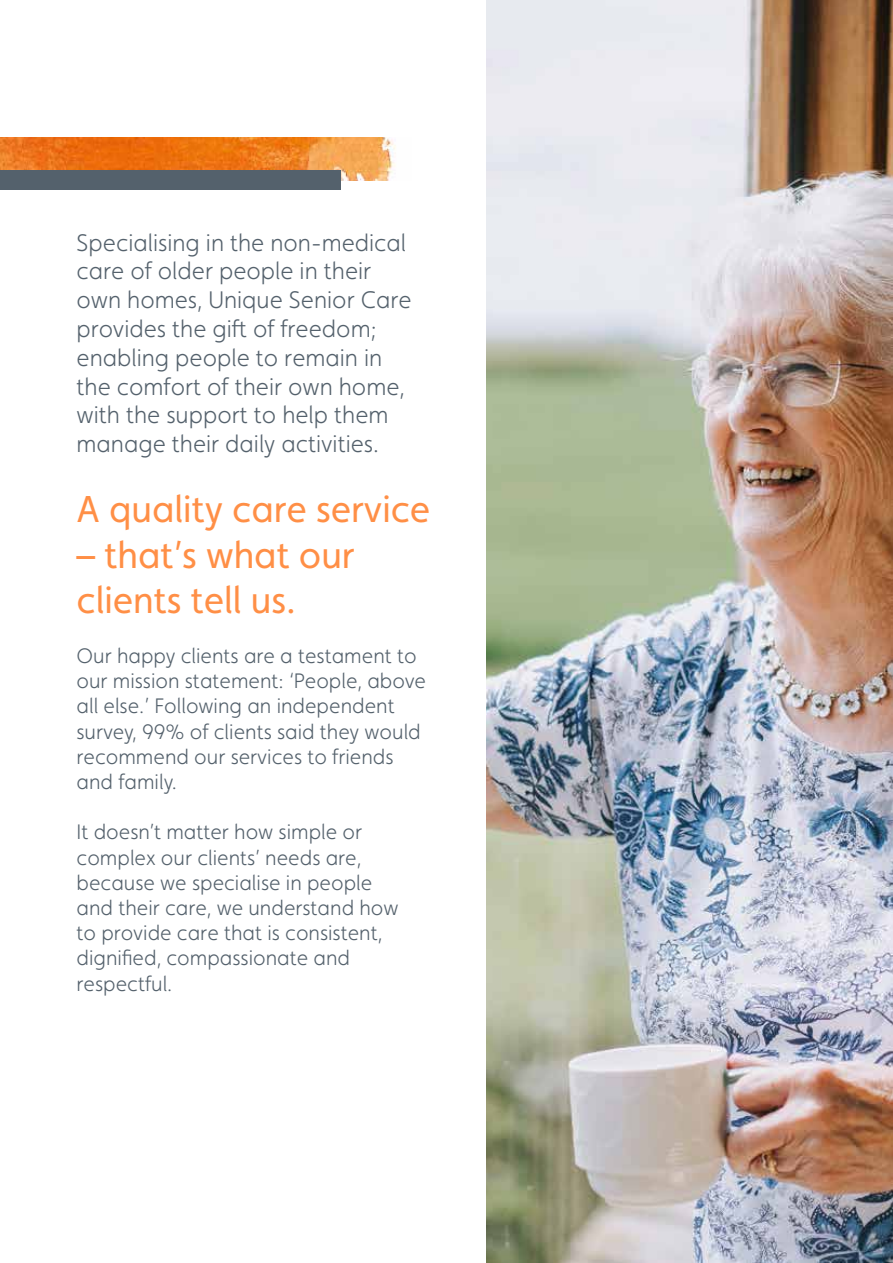
<style>
.page{position:relative;width:893px;height:1263px;background:#fff}
.page>*{position:absolute;margin:0;border:0;box-sizing:border-box;transform-origin:0 0}
.t1{font:37.5px/45px "Faricy New";color:#ff8f46}
.t2{font:300 24px/28.8px "Faricy New";color:#54616c}
.t3{font:300 21px/25.2px "Faricy New";color:#54616c}
</style>
<div class="page">
<img style="left:0;top:137px;width:396px;height:44px">
<div style="left:0;top:170px;width:340px;height:20px;background:#54616c"></div>
<img style="left:486px;top:0;width:407px;height:1263px">
<p class="t2" style="left:77px;top:228px;width:337px">Specialising in the non-medical care of older people in their own homes, Unique Senior Care provides the gift of freedom; enabling people to remain in the comfort of their own home, with the support to help them manage their daily activities.</p>
<h1 class="t1" style="left:77px;top:487px;width:355px">A quality care service</h1>
<h1 class="t1" style="left:77px;top:532px;width:280px">– that’s what our clients tell us.</h1>
<p class="t3" style="left:77px;top:643px;width:351px">Our happy clients are a testament to our mission statement: ‘People, above all else.’ Following an independent survey, 99% of clients said they would recommend our services to friends and family.</p>
<p class="t3" style="left:77px;top:819px;width:323px">It doesn’t matter how simple or complex our clients’ needs are, because we specialise in people and their care, we understand how to provide care that is consistent, dignified, compassionate and respectful.</p>
</div>
